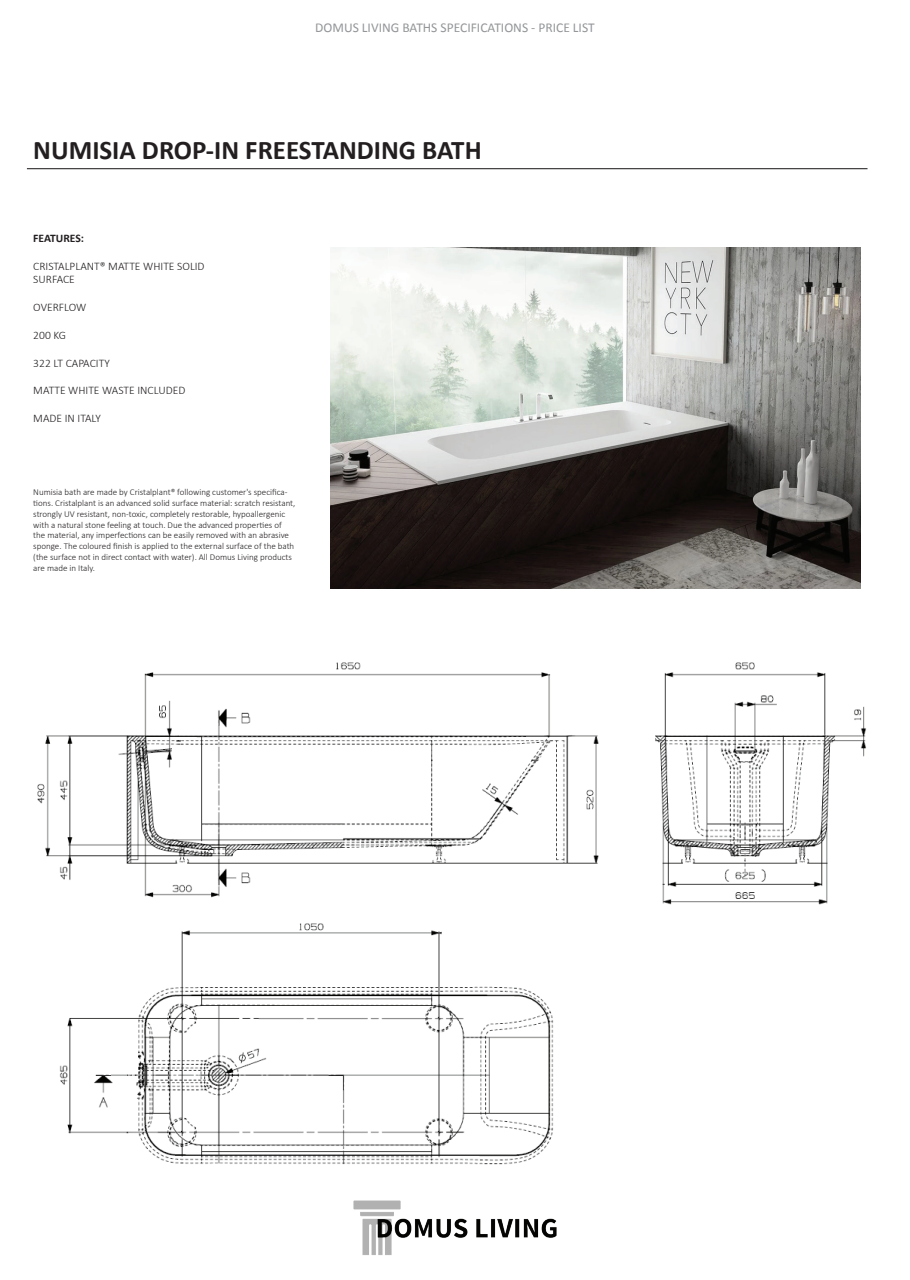
<style>
.page{position:relative;width:910px;height:1280px;background:#fff}
.page>*{position:absolute;margin:0;border:0;box-sizing:border-box;transform-origin:0 0}
.t1{font:700 27px "Calibri";color:#231f20}
.t2{font:13.5px "Calibri";color:#939598}
.t3{font:300 11.55px/13.8px "Calibri";color:#231f20}
.t4{font:700 11.55px "Calibri";color:#231f20}
.t5{font:300 9px/10.8px "Calibri";color:#231f20}
</style>
<div class="page">
<hr style="left:27px;top:168px;width:840px;height:1px;background:#231f20">
<img style="left:353px;top:1200px;width:204px;height:55px">
<img style="left:330px;top:248px;width:530px;height:341px">
<img style="left:37px;top:662px;width:562px;height:503px">
<img style="left:655px;top:662px;width:212px;height:243px">
<h2 class="t2" style="left:315px;top:19px;width:281px">DOMUS LIVING BATHS SPECIFICATIONS - PRICE LIST</h2>
<h1 class="t1" style="left:33px;top:132px;width:450px">NUMISIA DROP-IN FREESTANDING BATH</h1>
<p class="t4" style="left:33px;top:231px;width:52px">FEATURES:</p>
<p class="t3" style="left:33px;top:259px;width:173px">CRISTALPLANT® MATTE WHITE SOLID<br>SURFACE</p>
<p class="t3" style="left:33px;top:300px;width:55px">OVERFLOW</p>
<p class="t3" style="left:33px;top:328px;width:34px">200 KG</p>
<p class="t3" style="left:33px;top:356px;width:78px">322 LT CAPACITY</p>
<p class="t3" style="left:33px;top:383px;width:154px">MATTE WHITE WASTE INCLUDED</p>
<p class="t3" style="left:33px;top:411px;width:69px">MADE IN ITALY</p>
<p class="t5" style="left:33px;top:487px;width:264px">Numisia bath are made by Cristalplant® following customer's specifica&shy;tions. Cristalplant is an advanced solid surface material: scratch resistant, strongly UV resistant, non-toxic, completely restorable, hypoallergenic with a natural stone feeling at touch. Due the advanced properties of the material, any imperfections can be easily removed with an abrasive sponge. The coloured finish is applied to the external surface of the bath (the surface not in direct contact with water). All Domus Living products are made in Italy.</p>
</div>
